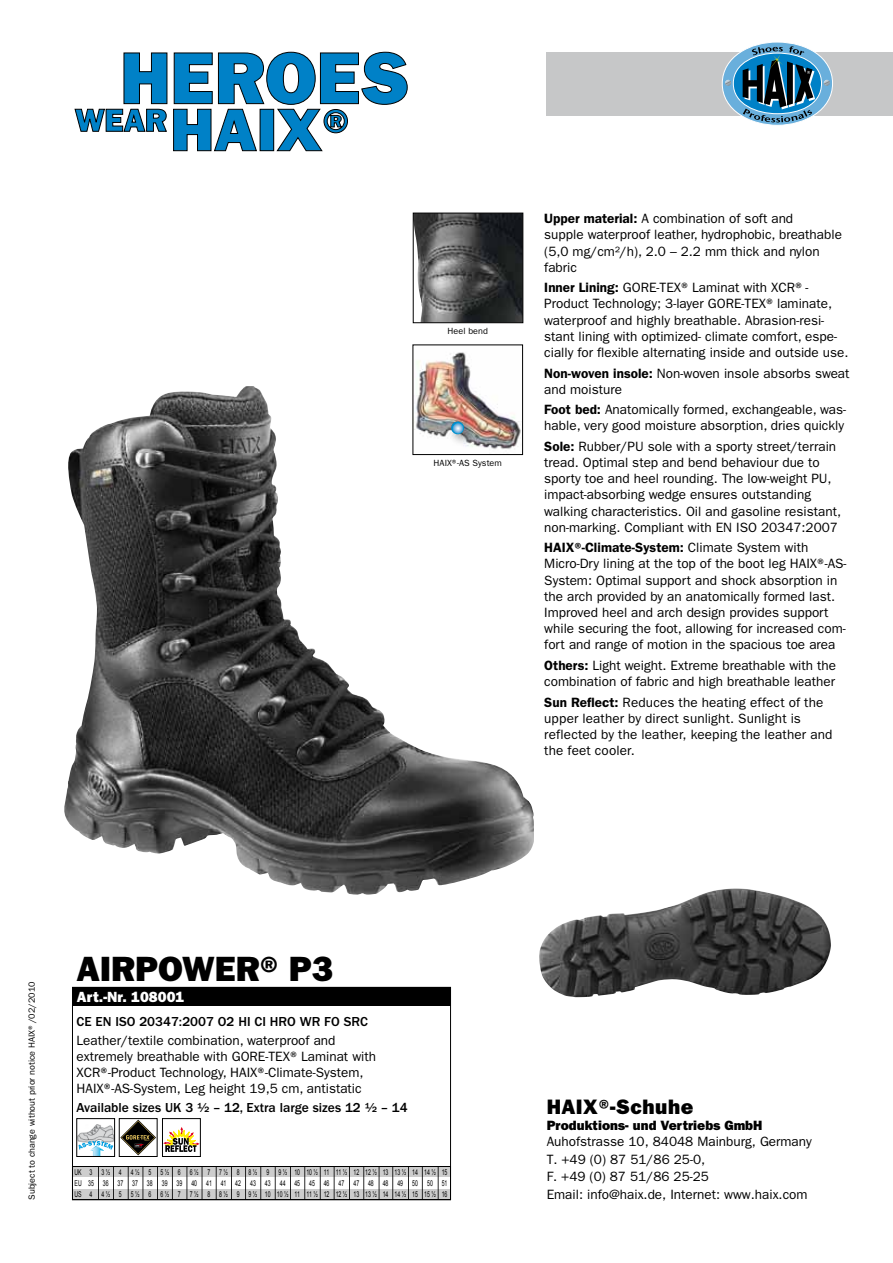
<style>
.page{position:relative;width:893px;height:1263px;background:#fff}
.page>*{position:absolute;margin:0;border:0;box-sizing:border-box;transform-origin:0 0}
.t1{font:800 35.25px "Franklin Gothic LT";color:#000}
.t2{font:800 21px "Franklin Gothic LT";letter-spacing:.025em;color:#000}
.t3{font:800 14.85px "Franklin Gothic LT";color:#fff}
.t4{font:13.5px/16.2px "Franklin Gothic LT";color:#000}
.t5{font:500 13.5px "Franklin Gothic LT";color:#000}
.t6{font:800 13.5px "Franklin Gothic LT";color:#000}
.t7{font:9px "Franklin Gothic LT";color:#000}
.t8{font:7.95px/11.2px "Arial";color:#000;text-align:justify;scale:.65 1}
.s1{font-weight:600}
</style>
<div class="page">
<div style="left:547px;top:52px;width:346px;height:64px;background:#c6c7c8"></div>
<svg style="left:722px;top:42px;width:110px;height:83px"></svg>
<div style="left:733px;top:53px;width:88px;height:61px;background:#0081c7;border-radius:50%"></div>
<svg style="left:823px;top:80px;width:7px;height:6px"></svg>
<svg style="left:725px;top:80px;width:6px;height:6px"></svg>
<svg style="left:743px;top:46px;width:72px;height:76px"></svg>
<svg style="left:74px;top:51px;width:334px;height:100px"></svg>
<img style="left:416px;top:352px;width:55px;height:34px">
<img style="left:415px;top:215px;width:106px;height:106px">
<div style="left:413px;top:213px;width:110px;height:110px;border:1px solid #000"></div>
<img style="left:539px;top:888px;width:292px;height:109px">
<svg style="left:74px;top:1168px;width:375px;height:30px"></svg>
<div style="left:72px;top:1166px;width:379px;height:34px;border:1px solid #000"></div>
<img style="left:64px;top:386px;width:470px;height:509px">
<img style="left:79px;top:1124px;width:34px;height:17px">
<svg style="left:79px;top:1141px;width:34px;height:14px"></svg>
<div style="left:77px;top:1118px;width:38px;height:39px;border:1px solid #000"></div>
<svg style="left:121px;top:1120px;width:34px;height:35px"></svg>
<div style="left:119px;top:1118px;width:38px;height:39px;border:1px solid #000"></div>
<svg style="left:164px;top:1127px;width:35px;height:25px"></svg>
<div style="left:162px;top:1118px;width:39px;height:39px;border:1px solid #000"></div>
<div style="left:72px;top:987px;width:379px;height:19px;background:#000"></div>
<p class="t7" style="left:448px;top:326px;width:42px">Heel bend</p>
<p class="t7" style="left:434px;top:458px;width:70px">HAIX®-AS System</p>
<p class="t4" style="left:544px;top:211px;width:299px"><span class="s1">Upper material:</span> A combination of soft and<br>supple waterproof leather, hydrophobic, breathable (5,0 mg/cm²/h), 2.0 – 2.2 mm thick and nylon fabric</p>
<p class="t4" style="left:544px;top:280px;width:306px"><span class="s1">Inner Lining:</span> GORE-TEX® Laminat with XCR®- Product Technology; 3-layer GORE-TEX® laminate, waterproof and highly breathable. Abrasion-resi&shy;stant lining with optimized- climate comfort, espe&shy;cially for flexible alternating inside and outside use.</p>
<p class="t4" style="left:544px;top:365px;width:307px"><span class="s1">Non-woven insole:</span> Non-woven insole absorbs sweat and moisture</p>
<p class="t4" style="left:544px;top:402px;width:303px"><span class="s1">Foot bed:</span> Anatomically formed, exchangeable, was&shy;hable, very good moisture absorption, dries quickly</p>
<p class="t4" style="left:544px;top:438px;width:298px"><span class="s1">Sole:</span> Rubber/PU sole with a sporty street/terrain tread. Optimal step and bend behaviour due to sporty toe and heel rounding. The low-weight PU, impact-absorbing wedge ensures outstanding walking characteristics. Oil and gasoline resistant, non-marking. Compliant with EN ISO 20347:2007</p>
<p class="t4" style="left:544px;top:540px;width:304px"><span class="s1">HAIX®-Climate-System:</span> Climate System with Micro-Dry lining at the top of the boot leg HAIX®-AS-System: Optimal support and shock absorption in the arch provided by an anatomically formed last.<br>Improved heel and arch design provides support while securing the foot, allowing for increased com&shy;fort and range of motion in the spacious toe area</p>
<p class="t4" style="left:544px;top:657px;width:293px"><span class="s1">Others:</span> Light weight. Extreme breathable with the combination of fabric and high breathable leather</p>
<p class="t4" style="left:544px;top:694px;width:290px"><span class="s1">Sun Reflect:</span> Reduces the heating effect of the upper leather by direct sunlight. Sunlight is reflected by the leather, keeping the leather and the feet cooler.</p>
<p class="t7" style="left:26px;top:1200px;width:220px;rotate:-90deg">Subject to change without prior notice HAIX®/02/2010</p>
<h1 class="t1" style="left:77px;top:948px;width:258px">Airpower® P3</h1>
<p class="t3" style="left:77px;top:988px;width:109px">Art.-Nr. 108001</p>
<p class="t5" style="left:77px;top:1014px;width:293px">CE EN ISO 20347:2007 O2 HI CI HRO WR FO SRC</p>
<p class="t4" style="left:77px;top:1032px;width:301px">Leather/textile combination, waterproof and extremely breathable with GORE-TEX® Laminat with XCR®-Product Technology, HAIX®-Climate-System, HAIX®-AS-System, Leg height 19,5 cm, antistatic</p>
<p class="t5" style="left:77px;top:1100px;width:333px">Available sizes UK 3 ½ – 12, Extra large sizes 12 ½ – 14</p>
<p class="t8" style="left:75px;top:1166px;width:575px">UK 3 3 ½ 4 4 ½ 5 5 ½ 6 6 ½ 7 7 ½ 8 8 ½ 9 9 ½ 10 10 ½ 11 11 ½ 12 12 ½ 13 13 ½ 14 14 ½ 15<br>EU 35 36 37 37 38 39 39 40 41 41 42 43 43 44 45 45 46 47 47 48 48 49 50 50 51<br>US 4 4 ½ 5 5 ½ 6 6 ½ 7 7 ½ 8 8 ½ 9 9 ½ 10 10 ½ 11 11 ½ 12 12 ½ 13 13 ½ 14 14 ½ 15 15 ½ 16</p>
<h2 class="t2" style="left:547px;top:1094px;width:148px">HAIX<span class="s1">®</span>-Schuhe</h2>
<p class="t6" style="left:547px;top:1117px;width:217px">Produktions- und Vertriebs GmbH</p>
<p class="t4" style="left:547px;top:1132px;width:267px;line-height:18.3px">Auhofstrasse 10, 84048 Mainburg, Germany<br>T. +49 (0) 87 51/86 25-0,</p>
<p class="t4" style="left:547px;top:1167px;width:262px;line-height:18.3px">F. +49 (0) 87 51/86 25-25<br>Email: info@haix.de, Internet: www.haix.com</p>
</div>
